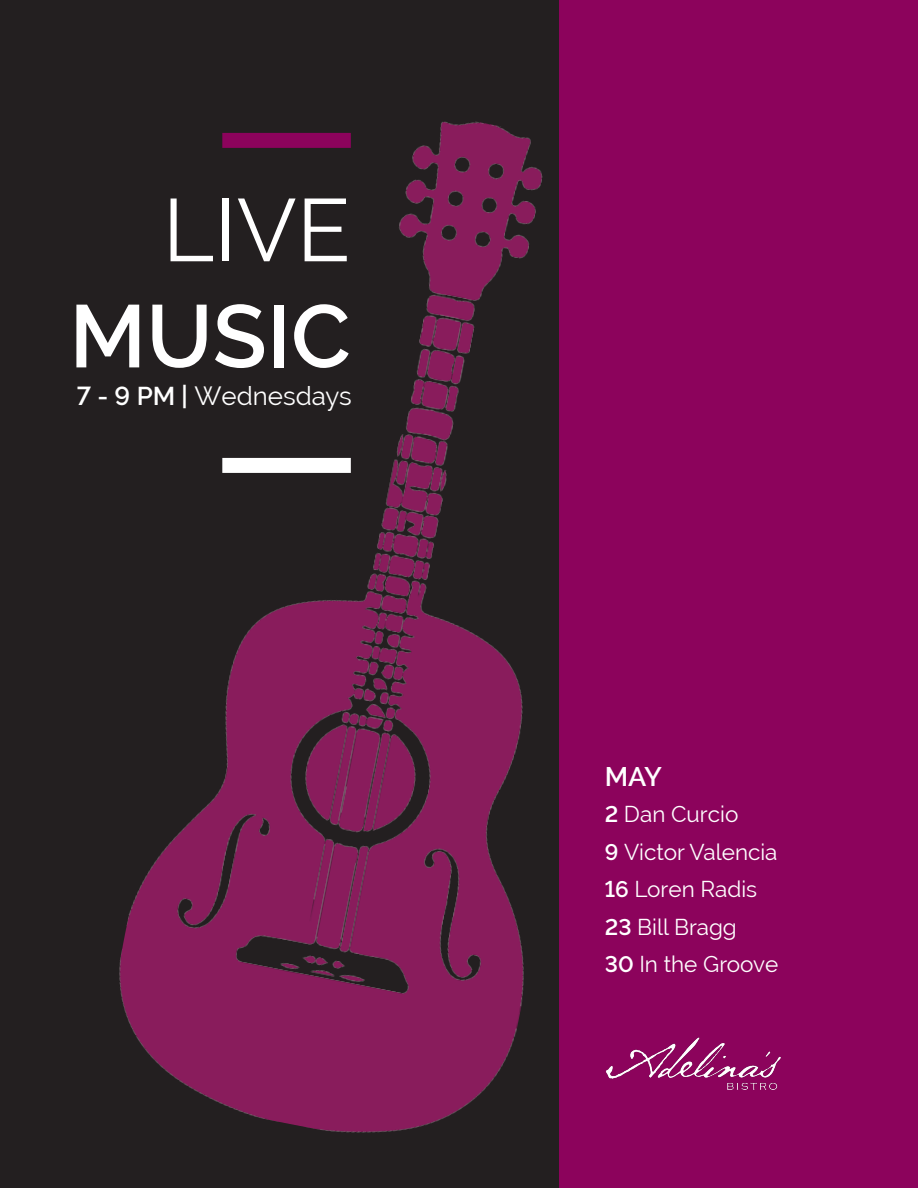
<style>
.page{position:relative;width:918px;height:1188px;background:#fff}
.page>*{position:absolute;margin:0;border:0;box-sizing:border-box;transform-origin:0 0}
.t1{font:600 88.5px "Raleway";color:#fff}
.t2{font:88.5px "Raleway";color:#fff}
.t3{font:600 27px "Raleway";color:#fff}
.t4{font:25.95px "Raleway";color:#fff}
.t5{font:22.5px "Raleway";color:#fff}
.s1{font-weight:600}
</style>
<div class="page">
<div style="left:0;top:0;width:559px;height:1188px;background:#231f20"></div>
<div style="left:559px;top:0;width:359px;height:1188px;background:#8c035c"></div>
<img style="left:119px;top:121px;width:424px;height:1012px">
<div style="left:222px;top:133px;width:129px;height:15px;background:#8c035c"></div>
<div style="left:222px;top:458px;width:129px;height:15px;background:#fff"></div>
<img style="left:605px;top:1037px;width:176px;height:53px">
<p class="t2" style="left:163px;top:179px;width:190px">LIVE</p>
<p class="t1" style="left:69px;top:285px;width:283px">MUSIC</p>
<p class="t4" style="left:77px;top:381px;width:277px"><span class="s1">7 - 9 PM |</span> Wednesdays</p>
<p class="t3" style="left:605px;top:761px;width:59px">MAY</p>
<p class="t5" style="left:605px;top:801px;width:135px"><span class="s1">2</span> Dan Curcio</p>
<p class="t5" style="left:605px;top:839px;width:174px"><span class="s1">9</span> Victor Valencia</p>
<p class="t5" style="left:605px;top:876px;width:154px"><span class="s1">16</span> Loren Radis</p>
<p class="t5" style="left:605px;top:914px;width:134px"><span class="s1">23</span> Bill Bragg</p>
<p class="t5" style="left:605px;top:951px;width:175px"><span class="s1">30</span> In the Groove</p>
</div>
